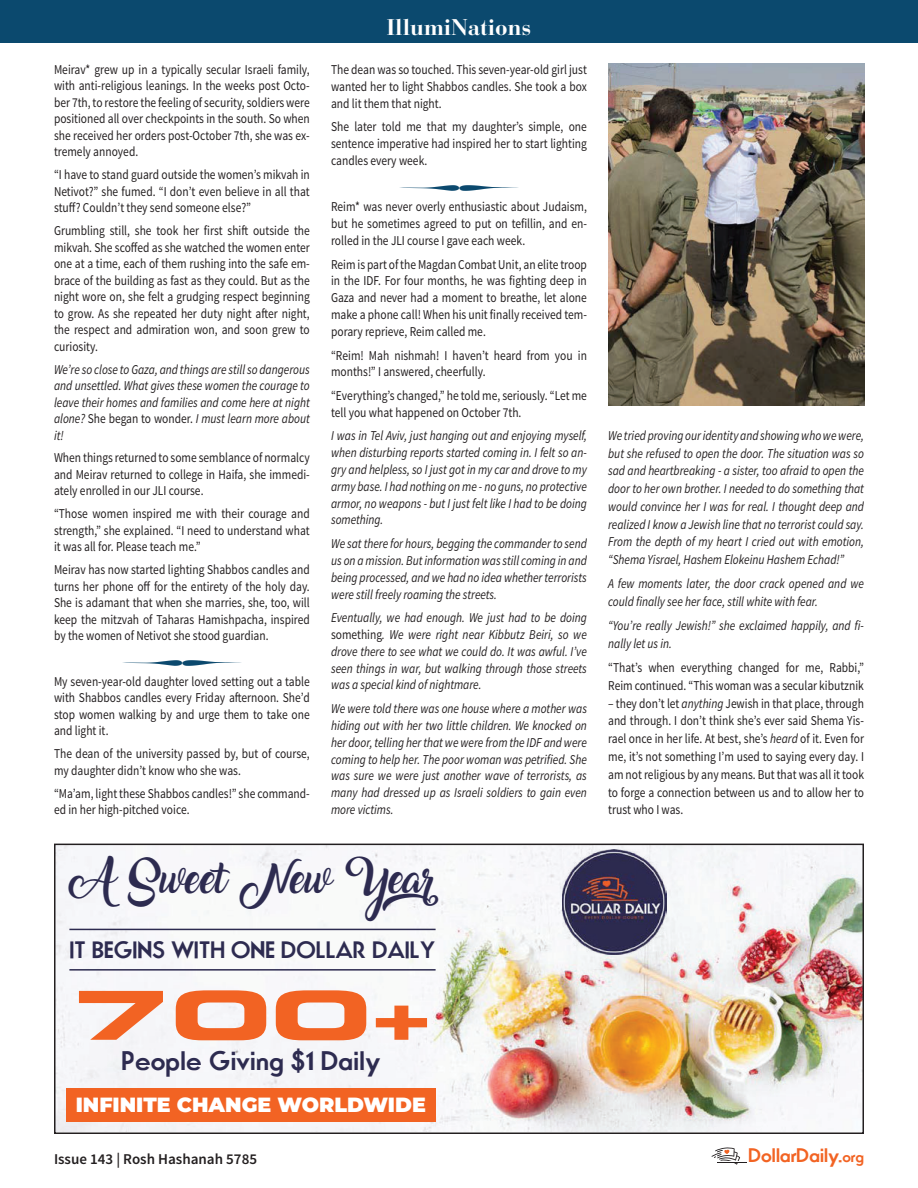
<style>
.page{position:relative;width:918px;height:1188px;background:#fff}
.page>*{position:absolute;margin:0;border:0;box-sizing:border-box;transform-origin:0 0}
.t1{font:67.5px "Eurostile LT Std Bold Ex 2";color:#f26323;scale:1.5 1}
.t2{font:27px "Amarillo";color:#2d2b50}
.t3{font:700 25.5px "Movement";color:#2d2b50}
.t4{font:700 22.5px "Movement";color:#2d2b50}
.t5{font:700 22.5px "Bauer Bodoni Std";color:#fff}
.t6{font:900 20.55px "Montserrat";color:#fff}
.t7{font:700 18.6px "Movement";letter-spacing:-.005em;color:#f26323}
.t8{font:600 15px "Source Sans Pro";color:#231f20}
.t9{font:13.5px/16.5px "Source Sans Pro";color:#231f20;text-align:justify;scale:.85 1}
.t10{font:italic 13.5px/17px "Source Sans Pro";color:#231f20;text-align:justify;scale:.85 1}
.s1{font-style:normal}
.s2{font-style:italic}
.s3{font-size:14.85px}
</style>
<div class="page">
<img style="left:57px;top:847px;width:804px;height:284px">
<div style="left:54px;top:844px;width:810px;height:290px;border:2px solid #231f20"></div>
<svg style="left:712px;top:1147px;width:28px;height:18px"></svg>
<hr style="left:717px;top:1161px;width:30px;height:1px;background:#fff">
<hr style="left:717px;top:1162px;width:30px;height:1px;background:#231f20">
<div style="left:0;top:0;width:918px;height:43px;background:#0b496e"></div>
<img style="left:608px;top:64px;width:256px;height:342px">
<img style="left:562px;top:850px;width:104px;height:104px">
<div style="left:66px;top:1088px;width:370px;height:34px;background:#f26323"></div>
<hr style="left:69px;top:929px;width:367px;height:1px;background:#2d2b50">
<hr style="left:69px;top:969px;width:367px;height:2px;background:#2d2b50">
<p class="t9" style="left:54px;top:62px;width:303px">Meirav* grew up in a typically secular Israeli family, with anti-religious leanings. In the weeks post Octo&shy;ber 7th, to restore the feeling of security, soldiers were positioned all over checkpoints in the south. So when she received her orders post-October 7th, she was ex&shy;tremely annoyed.</p>
<p class="t9" style="left:54px;top:168px;width:303px">“I have to stand guard outside the women’s mikvah in Netivot?” she fumed. “I don’t even believe in all that stuff? Couldn’t they send someone else?”</p>
<p class="t9" style="left:54px;top:224px;width:302px">Grumbling still, she took her first shift outside the mikvah. She scoffed as she watched the women enter one at a time, each of them rushing into the safe em&shy;brace of the building as fast as they could. But as the night wore on, she felt a grudging respect beginning to grow. As she repeated her duty night after night, the respect and admiration won, and soon grew to curiosity.</p>
<p class="t10" style="left:54px;top:362px;width:302px;line-height:16.5px">We’re so close to Gaza, and things are still so dangerous and unsettled. What gives these women the courage to leave their homes and families and come here at night alone? <span class="s1">She began to wonder.</span> I must learn more about it!</p>
<p class="t9" style="left:54px;top:451px;width:302px">When things returned to some semblance of normalcy and Meirav returned to college in Haifa, she immedi&shy;ately enrolled in our JLI course.</p>
<p class="t9" style="left:54px;top:507px;width:302px">“Those women inspired me with their courage and strength,” she explained. “I need to understand what it was all for. Please teach me.”</p>
<p class="t9" style="left:54px;top:563px;width:303px">Meirav has now started lighting Shabbos candles and turns her phone off for the entirety of the holy day.<br>She is adamant that when she marries, she, too, will keep the mitzvah of Taharas Hamishpacha, inspired by the women of Netivot she stood guardian.</p>
<p class="t9" style="left:54px;top:674px;width:303px">My seven-year-old daughter loved setting out a table with Shabbos candles every Friday afternoon. She’d stop women walking by and urge them to take one and light it.</p>
<p class="t9" style="left:54px;top:747px;width:302px">The dean of the university passed by, but of course, my daughter didn’t know who she was.</p>
<p class="t9" style="left:54px;top:786px;width:302px">“Ma’am, light these Shabbos candles!” she command&shy;ed in her high-pitched voice.</p>
<h3 class="t5" style="left:386px;top:14px;width:147px">IllumiNations</h3>
<p class="t9" style="left:331px;top:62px;width:303px;line-height:17px">The dean was so touched. This seven-year-old girl just wanted her to light Shabbos candles. She took a box and lit them that night.</p>
<p class="t9" style="left:331px;top:119px;width:302px;line-height:17px">She later told me that my daughter’s simple, one sentence imperative had inspired her to start lighting</p>
<p class="t9" style="left:331px;top:153px;width:115px">candles every week.</p>
<p class="t9" style="left:331px;top:200px;width:302px;line-height:17px">Reim* was never overly enthusiastic about Judaism, but he sometimes agreed to put on tefillin, and en-</p>
<p class="t9" style="left:331px;top:230px;width:303px;line-height:23.2px">rolled in the JLI course I gave each week.<br>Reim is part of the Magdan Combat Unit, an elite troop</p>
<p class="t9" style="left:331px;top:274px;width:303px;line-height:17px">in the IDF. For four months, he was fighting deep in Gaza and never had a moment to breathe, let alone make a phone call! When his unit finally received tem&shy;porary reprieve, Reim called me.</p>
<p class="t9" style="left:331px;top:348px;width:303px;line-height:17px">“Reim! Mah nishmah! I haven’t heard from you in months!” I answered, cheerfully.</p>
<p class="t9" style="left:331px;top:388px;width:302px;line-height:17px">“Everything’s changed,” he told me, seriously. “Let me tell you what happened on October 7th.</p>
<p class="t10" style="left:331px;top:428px;width:303px">I was in Tel Aviv, just hanging out and enjoying myself, when disturbing reports started coming in. I felt so an&shy;gry and helpless, so I just got in my car and drove to my army base. I had nothing on me - no guns, no protective armor, no weapons - but I just felt like I had to be doing something.</p>
<p class="t10" style="left:331px;top:536px;width:302px">We sat there for hours, begging the commander to send us on a mission. But information was still coming in and being processed, and we had no idea whether terrorists were still freely roaming the streets.</p>
<p class="t10" style="left:331px;top:610px;width:303px">Eventually, we had enough. We just had to be doing <span class="s1">something</span>. We were right near Kibbutz Beiri, so we drove there to see what we could do. It was awful. I’ve seen things in war, but walking through those streets was a special kind of nightmare.</p>
<p class="t10" style="left:331px;top:701px;width:303px">We were told there was one house where a mother was hiding out with her two little children. We knocked on her door, telling her that we were from the IDF and were coming to help her. The poor woman was petrified. She was sure we were just another wave of terrorists, as many had dressed up as Israeli soldiers to gain even more victims.</p>
<h2 class="t2" style="left:69px;top:868px;width:411px">A Sweet New Year</h2>
<h3 class="t4" style="left:69px;top:935px;width:368px">IT BEGINS WITH ONE DOLLAR DAILY</h3>
<h1 class="t1" style="left:71px;top:977px;width:242px">700+</h1>
<h3 class="t3" style="left:121px;top:1045px;width:261px">People Giving $1 Daily</h3>
<h3 class="t6" style="left:76px;top:1096px;width:352px">INFINITE CHANGE WORLDWIDE</h3>
<p class="t10" style="left:608px;top:428px;width:302px;line-height:17.7px">We tried proving our identity and showing who we were, but she refused to open the door. The situation was so sad and heartbreaking - a sister, too afraid to open the door to her own brother. I needed to do something that would convince her I was for real. I thought deep and realized I know a Jewish line that no terrorist could say.<br>From the depth of my heart I cried out with emotion, “Shema Yisrael, Hashem Elokeinu Hashem Echad!”</p>
<p class="t10" style="left:608px;top:576px;width:303px;line-height:17.7px">A few moments later, the door crack opened and we could finally see her face, still white with fear.</p>
<p class="t10" style="left:608px;top:618px;width:302px;line-height:17.7px">“You’re really Jewish!” she exclaimed happily, and fi&shy;nally let us in.</p>
<p class="t9" style="left:608px;top:660px;width:303px;line-height:17.7px">“That’s when everything changed for me, Rabbi,”<br>Reim continued. “This woman was a secular kibutznik</p>
<p class="t9" style="left:608px;top:696px;width:303px;line-height:17.7px">– they don’t let <span class="s2">anything</span> Jewish in that place, through and through. I don’t think she’s ever said Shema Yis&shy;rael once in her life. At best, she’s <span class="s2">heard</span> of it. Even for me, it’s not something I’m used to saying every day. I am not religious by any means. But that was all it took to forge a connection between us and to allow her to trust who I was.</p>
<p class="t8" style="left:54px;top:1153px;width:205px">Issue 143 | Rosh Hashanah 5785</p>
<h3 class="t7" style="left:749px;top:1144px;width:117px">DollarDaily.<span class="s3">org</span></h3>
</div>
